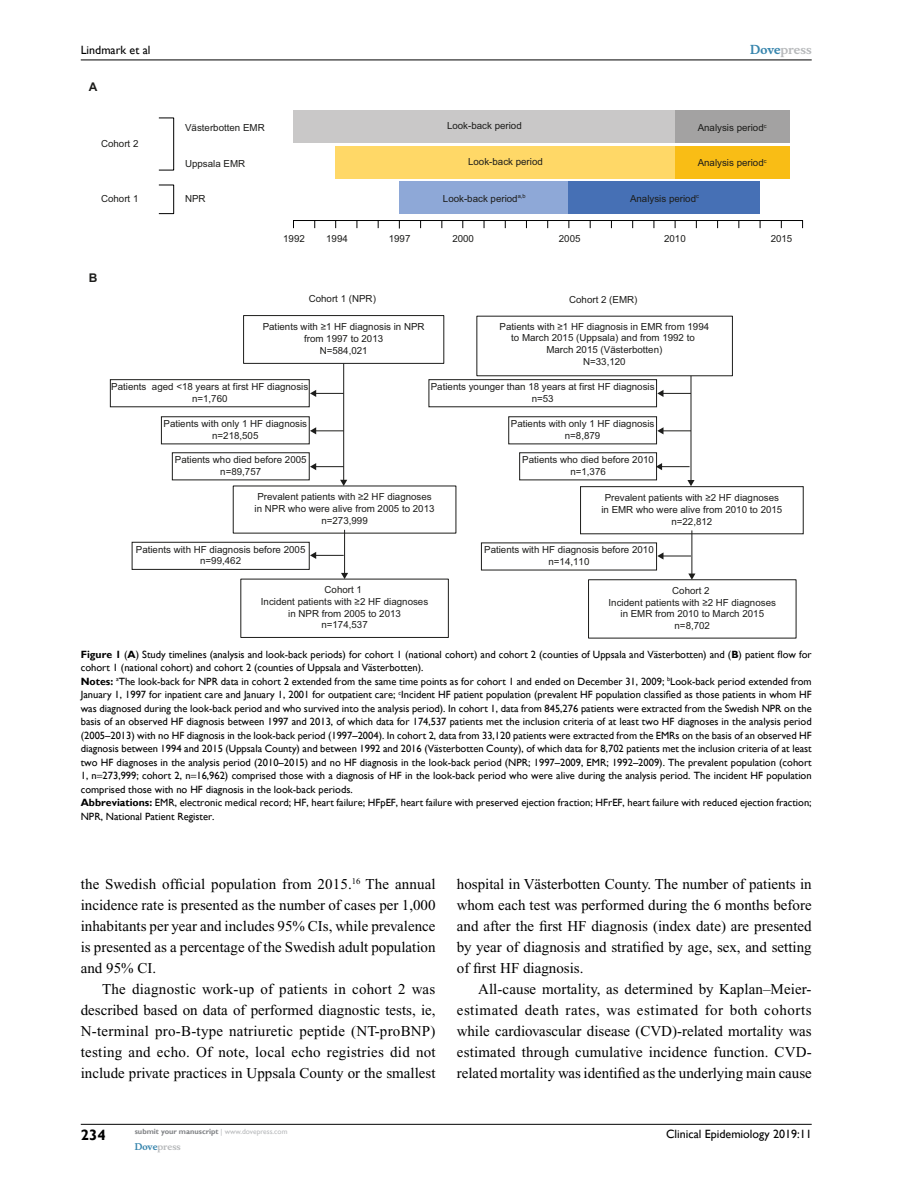
<style>
.page{position:relative;width:918px;height:1188px;background:#fff}
.page>*{position:absolute;margin:0;border:0;box-sizing:border-box;transform-origin:0 0}
.t1{font:15px/21px "Times New Roman";color:#000;text-align:justify}
.t2{font:700 15px "Gill Sans";color:#000}
.t3{font:12px "Gill Sans";color:#000}
.t4{font:700 12px "Musee";color:#b8babc}
.t5{font:700 12px "Arial";color:#1d1d1b}
.t6{font:10.5px/13.5px "Gill Sans";color:#000}
.t7{font:9.75px/11.7px "Arial";color:#1d1d1b;text-align:center}
.t8{font:700 9px "Musee";color:#b8babc}
.t9{font:700 7.5px "Gill Sans";color:#808285}
.t10{font:5.7px "Arial";color:#1d1d1b}
.s1{color:#3785ad}
.s2{font-weight:700}
.s3{font-weight:400;color:#b8babc}
</style>
<div class="page">
<hr style="left:81px;top:1124px;width:731px;height:1px;background:#000">
<hr style="left:81px;top:60px;width:731px;height:1px;background:#000">
<hr style="left:692px;top:530px;width:1px;height:45px;background:#1d1d1b">
<svg style="left:688px;top:574px;width:7px;height:5px"></svg>
<hr style="left:344px;top:530px;width:1px;height:44px;background:#1d1d1b">
<svg style="left:341px;top:573px;width:7px;height:6px"></svg>
<svg style="left:310px;top:390px;width:33px;height:7px"></svg>
<svg style="left:310px;top:427px;width:33px;height:7px"></svg>
<svg style="left:310px;top:552px;width:34px;height:7px"></svg>
<svg style="left:657px;top:390px;width:34px;height:7px"></svg>
<svg style="left:657px;top:427px;width:34px;height:7px"></svg>
<svg style="left:657px;top:552px;width:34px;height:8px"></svg>
<svg style="left:310px;top:463px;width:33px;height:7px"></svg>
<svg style="left:657px;top:463px;width:33px;height:7px"></svg>
<div style="left:399px;top:181px;width:340px;height:33px;background:#8ea8d7"></div>
<div style="left:293px;top:111px;width:496px;height:32px;background:#c9c8c8"></div>
<div style="left:675px;top:111px;width:114px;height:32px;background:#a3a2a2"></div>
<div style="left:336px;top:146px;width:453px;height:32px;background:#ffd867"></div>
<div style="left:675px;top:146px;width:114px;height:32px;background:#f9bd15"></div>
<div style="left:569px;top:181px;width:191px;height:33px;background:#4670b5"></div>
<svg style="left:158px;top:117px;width:16px;height:97px"></svg>
<svg style="left:293px;top:220px;width:510px;height:9px"></svg>
<div style="left:243px;top:315px;width:201px;height:49px;border:1px solid #1d1d1b"></div>
<hr style="left:343px;top:363px;width:1px;height:118px;background:#1d1d1b">
<svg style="left:340px;top:480px;width:7px;height:6px"></svg>
<div style="left:240px;top:579px;width:209px;height:59px;border:1px solid #1d1d1b"></div>
<hr style="left:691px;top:376px;width:1px;height:105px;background:#1d1d1b">
<svg style="left:687px;top:480px;width:8px;height:6px"></svg>
<div style="left:508px;top:416px;width:149px;height:28px;border:1px solid #1d1d1b"></div>
<div style="left:580px;top:486px;width:224px;height:48px;border:1px solid #1d1d1b"></div>
<div style="left:519px;top:452px;width:138px;height:28px;border:1px solid #1d1d1b"></div>
<div style="left:588px;top:579px;width:208px;height:59px;border:1px solid #1d1d1b"></div>
<div style="left:161px;top:416px;width:149px;height:28px;border:1px solid #1d1d1b"></div>
<div style="left:172px;top:452px;width:138px;height:28px;border:1px solid #1d1d1b"></div>
<div style="left:132px;top:542px;width:178px;height:28px;border:1px solid #1d1d1b"></div>
<div style="left:110px;top:379px;width:200px;height:28px;border:1px solid #1d1d1b"></div>
<div style="left:429px;top:379px;width:228px;height:28px;border:1px solid #1d1d1b"></div>
<p class="t3" style="left:81px;top:43px;width:71px">Lindmark et al</p>
<p class="t5" style="left:89px;top:79px;width:10px">A</p>
<p class="t7" style="left:447px;top:120px;width:76px">Look-back period</p>
<p class="t7" style="left:468px;top:156px;width:76px">Look-back period</p>
<p class="t7" style="left:185px;top:122px;width:81px">Västerbotten EMR</p>
<p class="t7" style="left:185px;top:158px;width:62px">Uppsala EMR</p>
<p class="t7" style="left:185px;top:193px;width:22px">NPR</p>
<p class="t7" style="left:101px;top:137px;width:39px">Cohort 2</p>
<p class="t7" style="left:101px;top:193px;width:39px">Cohort 1</p>
<p class="t10" style="left:518px;top:193px;width:9px">a,b</p>
<p class="t7" style="left:443px;top:192px;width:76px">Look-back period</p>
<p class="t4" style="left:750px;top:43px;width:63px"><span class="s1">Dove</span>press</p>
<p class="t7" style="left:698px;top:122px;width:70px">Analysis period<sup>c</sup></p>
<p class="t7" style="left:698px;top:157px;width:70px">Analysis period<sup>c</sup></p>
<p class="t7" style="left:630px;top:192px;width:70px">Analysis period<sup>c</sup></p>
<p class="t5" style="left:89px;top:269px;width:10px">B</p>
<p class="t7" style="left:283px;top:233px;width:23px">1992</p>
<p class="t7" style="left:326px;top:233px;width:23px">1994</p>
<p class="t7" style="left:389px;top:233px;width:23px">1997</p>
<p class="t7" style="left:452px;top:233px;width:23px">2000</p>
<p class="t7" style="left:559px;top:233px;width:23px">2005</p>
<p class="t7" style="left:664px;top:233px;width:23px">2010</p>
<p class="t7" style="left:771px;top:233px;width:23px">2015</p>
<p class="t7" style="left:309px;top:292px;width:69px">Cohort 1 (NPR)</p>
<p class="t7" style="left:569px;top:294px;width:70px">Cohort 2 (EMR)</p>
<p class="t7" style="left:263px;top:321px;width:163px">Patients with ≥1 HF diagnosis in NPR from 1997 to 2013<br>N=584,021</p>
<p class="t7" style="left:500px;top:320px;width:211px">Patients with ≥1 HF diagnosis in EMR from 1994 to March 2015 (Uppsala) and from 1992 to<br>March 2015 (Västerbotten)<br>N=33,120</p>
<p class="t7" style="left:111px;top:381px;width:198px">Patients aged &lt;18 years at first HF diagnosis n=1,760</p>
<p class="t7" style="left:431px;top:381px;width:225px">Patients younger than 18 years at first HF diagnosis n=53</p>
<p class="t7" style="left:164px;top:418px;width:145px">Patients with only 1 HF diagnosis n=218,505</p>
<p class="t7" style="left:175px;top:454px;width:133px">Patients who died before 2005 n=89,757</p>
<p class="t7" style="left:511px;top:418px;width:145px">Patients with only 1 HF diagnosis n=8,879</p>
<p class="t7" style="left:522px;top:454px;width:133px">Patients who died before 2010 n=1,376</p>
<p class="t7" style="left:255px;top:491px;width:181px">Prevalent patients with ≥2 HF diagnoses in NPR who were alive from 2005 to 2013 n=273,999</p>
<p class="t7" style="left:601px;top:492px;width:182px">Prevalent patients with ≥2 HF diagnoses in EMR who were alive from 2010 to 2015 n=22,812</p>
<p class="t7" style="left:136px;top:543px;width:171px">Patients with HF diagnosis before 2005 n=99,462</p>
<p class="t7" style="left:484px;top:544px;width:171px">Patients with HF diagnosis before 2010 n=14,110</p>
<p class="t7" style="left:261px;top:584px;width:169px">Cohort 1<br>Incident patients with ≥2 HF diagnoses in NPR from 2005 to 2013<br>n=174,537</p>
<p class="t7" style="left:609px;top:585px;width:169px">Cohort 2<br>Incident patients with ≥2 HF diagnoses in EMR from 2010 to March 2015 n=8,702</p>
<p class="t6" style="left:81px;top:648px;width:733px"><span class="s2">Figure 1</span> (<span class="s2">A</span>) Study timelines (analysis and look-back periods) for cohort 1 (national cohort) and cohort 2 (counties of Uppsala and Västerbotten) and (<span class="s2">B</span>) patient flow for cohort 1 (national cohort) and cohort 2 (counties of Uppsala and Västerbotten).<br><span class="s2">Notes:</span> <sup>a</sup>The look-back for NPR data in cohort 2 extended from the same time points as for cohort 1 and ended on December 31, 2009; <sup>b</sup>Look-back period extended from January 1, 1997 for inpatient care and January 1, 2001 for outpatient care; <sup>c</sup>Incident HF patient population (prevalent HF population classified as those patients in whom HF was diagnosed during the look-back period and who survived into the analysis period). In cohort 1, data from 845,276 patients were extracted from the Swedish NPR on the basis of an observed HF diagnosis between 1997 and 2013, of which data for 174,537 patients met the inclusion criteria of at least two HF diagnoses in the analysis period (2005–2013) with no HF diagnosis in the look-back period (1997–2004). In cohort 2, data from 33,120 patients were extracted from the EMRs on the basis of an observed HF diagnosis between 1994 and 2015 (Uppsala County) and between 1992 and 2016 (Västerbotten County), of which data for 8,702 patients met the inclusion criteria of at least two HF diagnoses in the analysis period (2010–2015) and no HF diagnosis in the look-back period (NPR; 1997–2009, EMR; 1992–2009). The prevalent population (cohort 1, n 273,999; cohort 2, n 16,962) comprised those with a diagnosis of HF in the look-back period who were alive during the analysis period. The incident HF population comprised those with no HF diagnosis in the look-back periods.<br><span class="s2">Abbreviations:</span> EMR, electronic medical record; HF, heart failure; HFpEF, heart failure with preserved ejection fraction; HFrEF, heart failure with reduced ejection fraction; NPR, National Patient Register.</p>
<p class="t1" style="left:81px;top:874px;width:356px">the Swedish official population from 2015.<sup>16</sup> The annual incidence rate is presented as the number of cases per 1,000 inhabitants per year and includes 95% CIs, while prevalence is presented as a percentage of the Swedish adult population and 95% CI.</p>
<p class="t1" style="left:81px;top:979px;width:356px;text-indent:21px">The diagnostic work-up of patients in cohort 2 was described based on data of performed diagnostic tests, ie, N-terminal pro-B-type natriuretic peptide (NT-proBNP) testing and echo. Of note, local echo registries did not include private practices in Uppsala County or the smallest</p>
<p class="t1" style="left:457px;top:874px;width:356px">hospital in Västerbotten County. The number of patients in whom each test was performed during the 6 months before and after the first HF diagnosis (index date) are presented by year of diagnosis and stratified by age, sex, and setting of first HF diagnosis.</p>
<p class="t1" style="left:457px;top:979px;width:356px;text-indent:21px">All-cause mortality, as determined by Kaplan–Meier&shy;estimated death rates, was estimated for both cohorts while cardiovascular disease (CVD)-related mortality was estimated through cumulative incidence function. CVD&shy;related mortality was identified as the underlying main cause</p>
<h1 class="t2" style="left:81px;top:1126px;width:26px">234</h1>
<p class="t9" style="left:135px;top:1127px;width:154px">submit your manuscript <span class="s3">| www.dovepress.com</span></p>
<p class="t8" style="left:135px;top:1141px;width:48px"><span class="s1">Dove</span>press</p>
<p class="t3" style="left:666px;top:1127px;width:147px">Clinical Epidemiology 2019:11</p>
</div>
